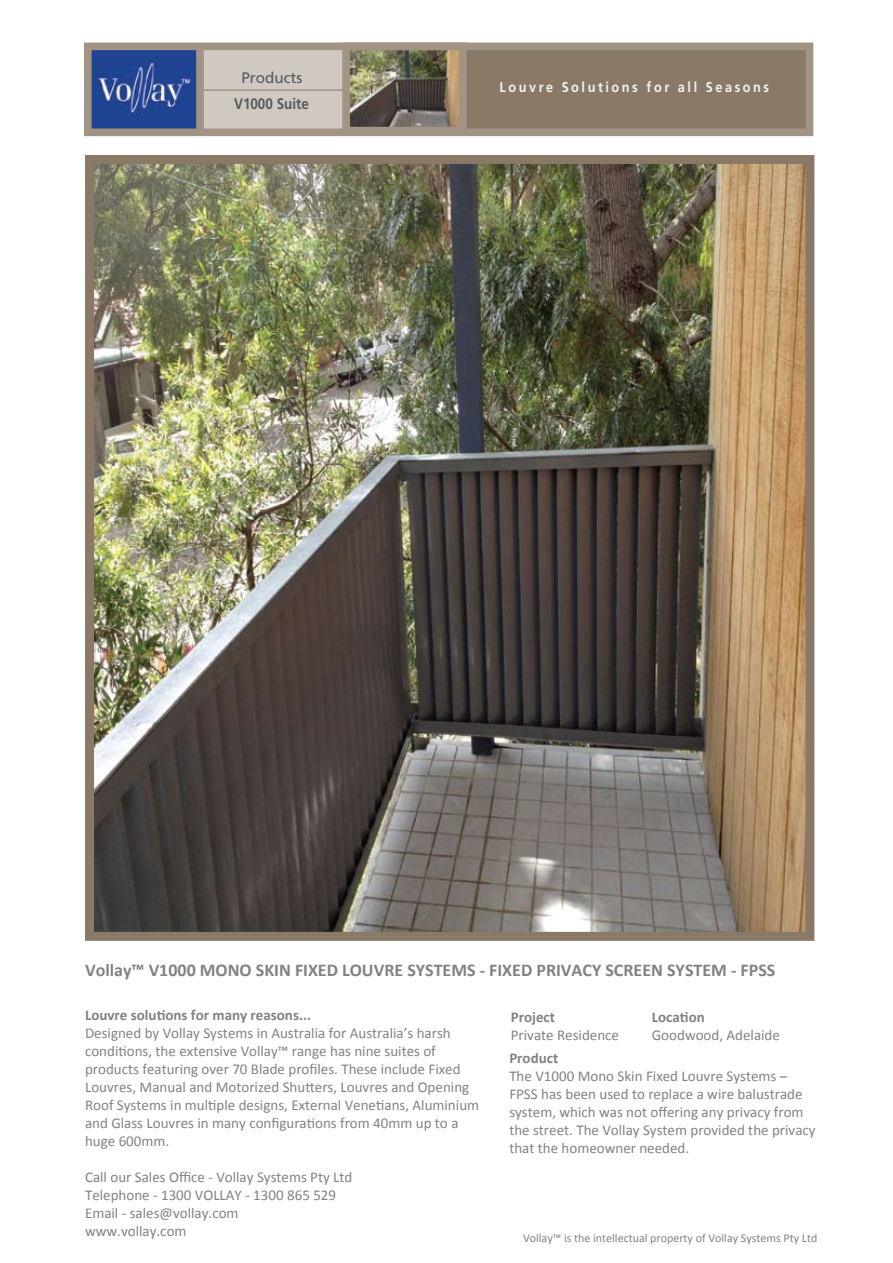
<style>
.page{position:relative;width:893px;height:1263px;background:#fff}
.page>*{position:absolute;margin:0;border:0;box-sizing:border-box;transform-origin:0 0}
.t1{font:700 18px "Calibri";color:#808285}
.t2{font:700 15.3px "Frutiger";color:#58595b;scale:.88 1}
.t3{font:15.3px "Frutiger";color:#58595b}
.t4{font:15px/18px "Calibri";color:#808285}
.t5{font:700 15px "Calibri";color:#808285}
.t6{font:700 14.25px "Frutiger";letter-spacing:.2em;color:#f3f2f0;scale:.9 1}
.t7{font:12px "Calibri";color:#808285}
</style>
<div class="page">
<img style="left:95px;top:165px;width:709px;height:766px">
<img style="left:351px;top:52px;width:107px;height:73px">
<img style="left:93px;top:52px;width:103px;height:75px">
<div style="left:463px;top:47px;width:343px;height:83px;background:#8a7967"></div>
<div style="left:200px;top:47px;width:144px;height:83px;background:#d0c9c2"></div>
<hr style="left:200px;top:90px;width:144px;height:1px;background:#8a7967">
<div style="left:196px;top:47px;width:8px;height:84px;background:#a19485"></div>
<div style="left:342px;top:43px;width:125px;height:91px;border:8px solid #a19485"></div>
<div style="left:85px;top:155px;width:729px;height:786px;border:9px solid #8a7967"></div>
<div style="left:84px;top:43px;width:729px;height:93px;border:8px solid #a19485"></div>
<p class="t3" style="left:241px;top:69px;width:62px">Products</p>
<p class="t2" style="left:234px;top:95px;width:87px">V1000 Suite</p>
<p class="t6" style="left:500px;top:78px;width:301px">Louvre Solutions for all Seasons</p>
<p class="t1" style="left:85px;top:959px;width:692px">Vollay™ V1000 MONO SKIN FIXED LOUVRE SYSTEMS - FIXED PRIVACY SCREEN SYSTEM - FPSS</p>
<p class="t5" style="left:511px;top:1008px;width:46px">Project</p>
<p class="t4" style="left:511px;top:1025px;width:110px">Private Residence</p>
<p class="t5" style="left:85px;top:1006px;width:227px">Louvre solutions for many reasons...</p>
<p class="t4" style="left:85px;top:1024px;width:396px">Designed by Vollay Systems in Australia for Australia’s harsh conditions, the extensive Vollay™ range has nine suites of products featuring over 70 Blade profiles. These include Fixed Louvres, Manual and Motorized Shutters, Louvres and Opening Roof Systems in multiple designs, External Venetians, Aluminium and Glass Louvres in many configurations from 40mm up to a huge 600mm.</p>
<p class="t4" style="left:85px;top:1168px;width:269px">Call our Sales Office - Vollay Systems Pty Ltd<br>Telephone - 1300 VOLLAY - 1300 865 529<br>Email - sales@vollay.com<br>www.vollay.com</p>
<p class="t5" style="left:652px;top:1008px;width:54px">Location</p>
<p class="t4" style="left:652px;top:1025px;width:130px">Goodwood, Adelaide</p>
<p class="t5" style="left:509px;top:1049px;width:50px">Product</p>
<p class="t4" style="left:509px;top:1067px;width:308px">The V1000 Mono Skin Fixed Louvre Systems – FPSS has been used to replace a wire balustrade system, which was not offering any privacy from the street. The Vollay System provided the privacy that the homeowner needed.</p>
<p class="t7" style="left:523px;top:1230px;width:296px">Vollay™ is the intellectual property of Vollay Systems Pty Ltd</p>
</div>
